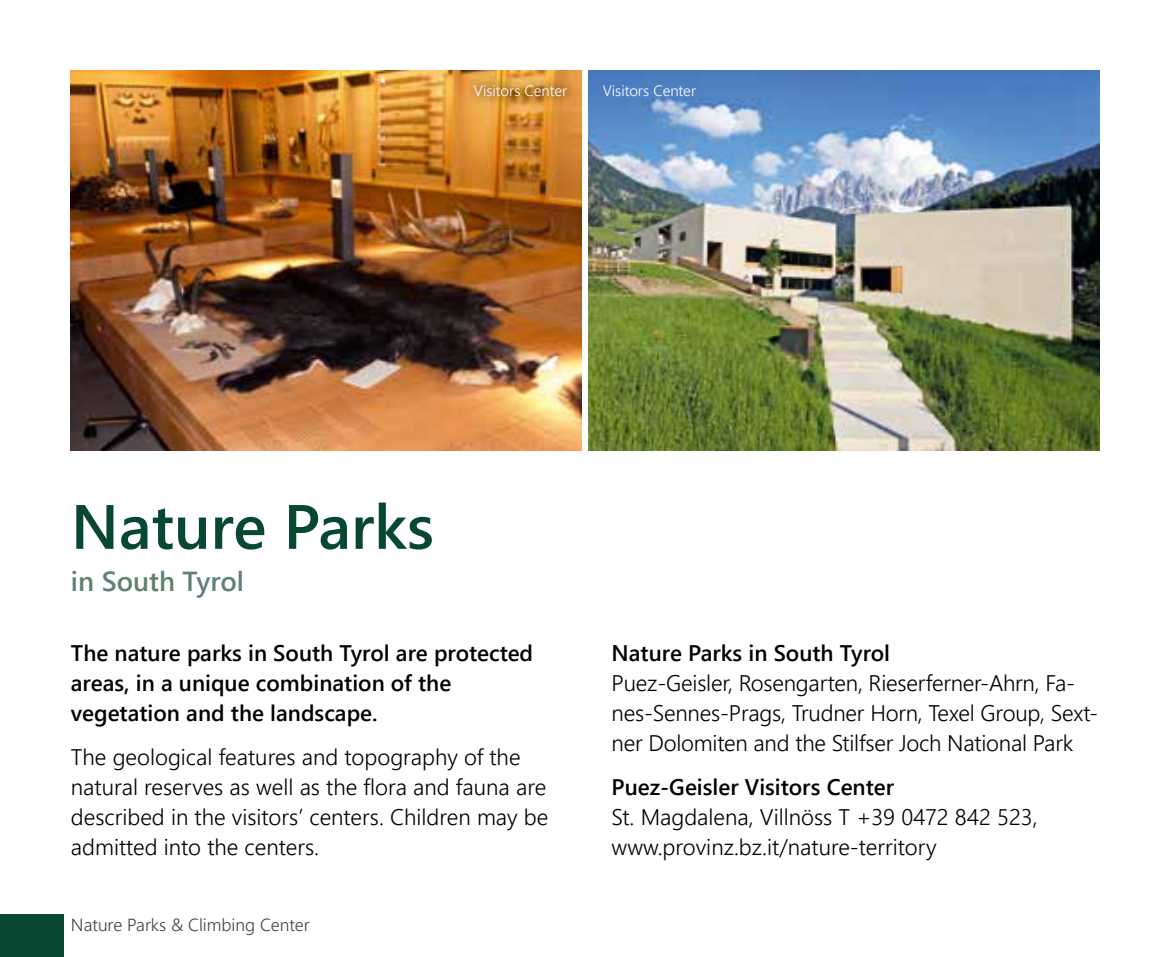
<style>
.page{position:relative;width:1170px;height:957px;background:#fff}
.page>*{position:absolute;margin:0;border:0;box-sizing:border-box;transform-origin:0 0}
.t1{font:62.5px "Webly Sleek UI Semibold";color:#084830}
.t2{font:27.5px "Webly Sleek UI Semibold";color:#5f8370}
.t3{font:22.5px/30px "Webly Sleek UI Semilight";color:#000}
.t4{font:22.5px/30px "Webly Sleek UI Semibold";color:#000}
.t5{font:17.5px "Webly Sleek UI Semilight";color:#454347}
.t6{font:15px "Webly Sleek UI Semilight";color:#fff}
</style>
<div class="page">
<div style="left:0;top:914px;width:64px;height:43px;background:#084830"></div>
<img style="left:71px;top:71px;width:510px;height:379px">
<img style="left:588px;top:71px;width:510px;height:379px">
<svg style="left:463px;top:74px;width:114px;height:34px;background:#d7963d"></svg>
<p class="t6" style="left:474px;top:79px;width:95px">Visitors Center</p>
<p class="t6" style="left:602px;top:79px;width:95px">Visitors Center</p>
<h1 class="t1" style="left:71px;top:479px;width:364px">Nature Parks</h1>
<p class="t2" style="left:71px;top:561px;width:175px">in South Tyrol</p>
<p class="t4" style="left:71px;top:637px;width:464px">The nature parks in South Tyrol are protected areas, in a unique combination of the vegetation and the landscape.</p>
<p class="t3" style="left:71px;top:741px;width:479px">The geological features and topography of the natural reserves as well as the flora and fauna are described in the visitors’ centers. Children may be admitted into the centers.</p>
<p class="t5" style="left:71px;top:912px;width:240px">Nature Parks &amp; Climbing Center</p>
<p class="t4" style="left:611px;top:637px;width:280px">Nature Parks in South Tyrol</p>
<p class="t3" style="left:611px;top:667px;width:488px">Puez-Geisler, Rosengarten, Rieserferner-Ahrn, Fa&shy;nes-Sennes-Prags, Trudner Horn, Texel Group, Sext&shy;ner Dolomiten and the Stilfser Joch National Park</p>
<p class="t4" style="left:611px;top:771px;width:284px">Puez-Geisler Visitors Center</p>
<p class="t3" style="left:611px;top:801px;width:427px">St. Magdalena, Villnöss T +39 0472 842 523, www.provinz.bz.it/nature-territory</p>
</div>
